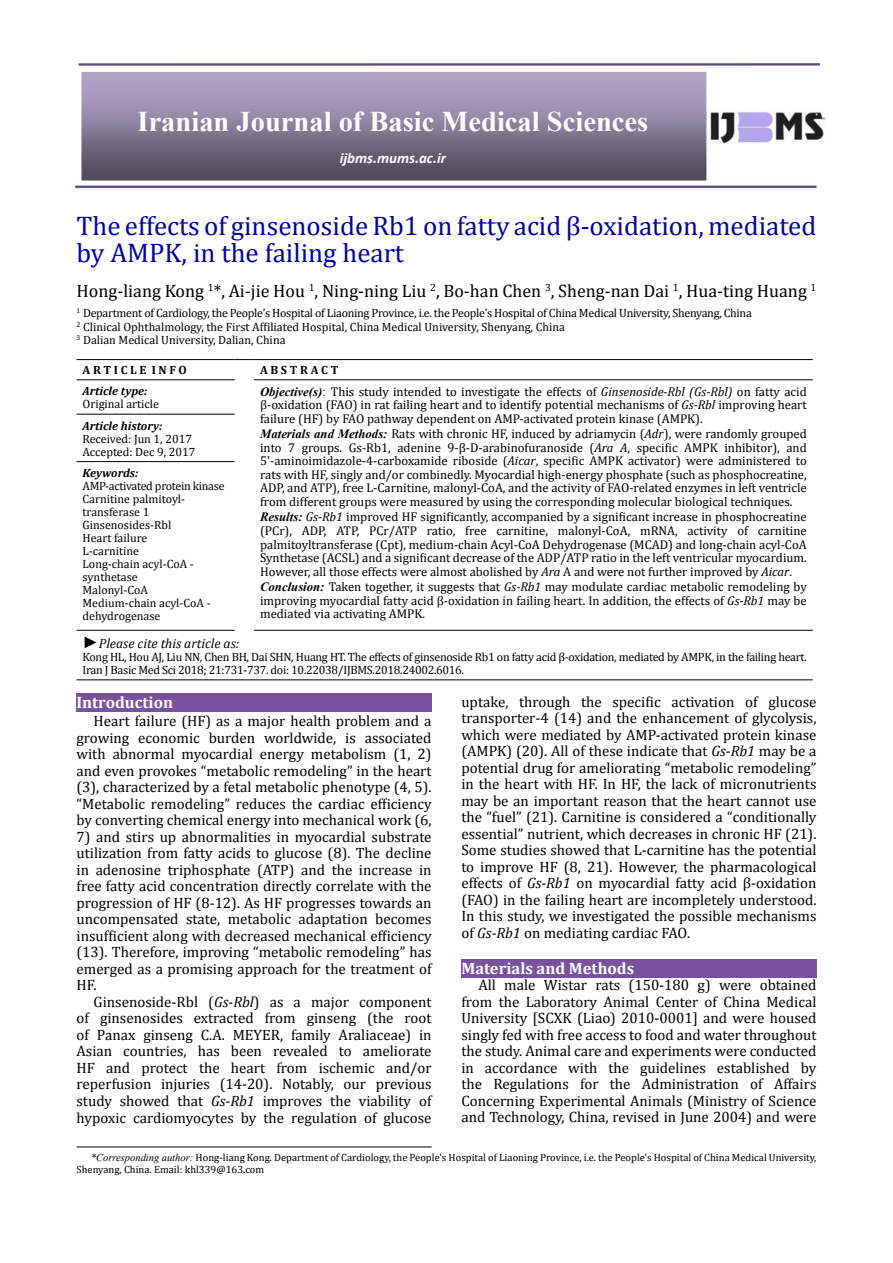
<style>
.page{position:relative;width:893px;height:1263px;background:#fff}
.page>*{position:absolute;margin:0;border:0;box-sizing:border-box;transform-origin:0 0}
.t1{font:700 28.5px "Times New Roman";color:#fff}
.t2{font:27px/27px "Cambria";color:#0000af}
.t3{font:18px "Cambria";color:#000}
.t4{font:700 16.5px "Cambria";color:#fff}
.t5{font:15px/16.5px "Cambria";color:#000;text-align:justify}
.t6{font:italic 700 15px "Calibri";color:#fff}
.t7{font:italic 13.5px "Cambria";color:#000}
.t8{font:12.75px/13.5px "Cambria";color:#000;text-align:justify}
.t9{font:12px/13.5px "Cambria";letter-spacing:-.02em;color:#000}
.t10{font:12px/13px "Cambria Math";letter-spacing:-.025em;color:#000}
.t11{font:12px/13px "Cambria";color:#000}
.t12{font:12px/13px "Cambria Math";color:#000}
.t13{font:italic 700 12px "Cambria";color:#000}
.t14{font:700 12px "Cambria";color:#000}
.t15{font:10.5px/12.6px "Cambria";color:#000}
.s1{font-family:"Times New Roman";font-weight:700;font-style:italic}
.s2{font-family:"Times New Roman"}
.s3{font-style:italic}
.s4{font-family:"Times New Roman";font-size:16.5px}
.s5{font-family:"Times New Roman";font-style:italic}
</style>
<div class="page">
<hr style="left:77px;top:1147px;width:355px;height:1px;background:#000">
<img style="left:75px;top:64px;width:750px;height:125px">
<hr style="left:77px;top:359px;width:158px;height:1px;background:#000">
<svg style="left:235px;top:359px;width:19px;height:1px"></svg>
<hr style="left:254px;top:359px;width:559px;height:1px;background:#000">
<hr style="left:77px;top:379px;width:158px;height:1px;background:#000">
<hr style="left:77px;top:414px;width:158px;height:1px;background:#000">
<hr style="left:254px;top:379px;width:559px;height:1px;background:#000">
<hr style="left:77px;top:461px;width:158px;height:1px;background:#000">
<hr style="left:77px;top:679px;width:158px;height:1px;background:#000">
<svg style="left:235px;top:679px;width:19px;height:1px"></svg>
<hr style="left:254px;top:679px;width:559px;height:1px;background:#000">
<hr style="left:77px;top:630px;width:158px;height:1px;background:#000">
<hr style="left:254px;top:630px;width:559px;height:1px;background:#000">
<div style="left:77px;top:693px;width:355px;height:19px;background:#7a519e"></div>
<div style="left:461px;top:959px;width:355px;height:19px;background:#7a519e"></div>
<h1 class="t1" style="left:138px;top:102px;width:512px">Iranian Journal of Basic Medical Sciences</h1>
<p class="t6" style="left:340px;top:149px;width:108px">ijbms.mums.ac.ir</p>
<h2 class="t2" style="left:77px;top:212px;width:741px">The effects of ginsenoside Rb1 on fatty acid β-oxidation, mediated by AMPK, in the failing heart</h2>
<p class="t3" style="left:77px;top:280px;width:741px">Hong-liang Kong <sup>1</sup>*, Ai-jie Hou <sup>1</sup>, Ning-ning Liu <sup>2</sup>, Bo-han Chen <sup>3</sup>, Sheng-nan Dai <sup>1</sup>, Hua-ting Huang <sup>1</sup></p>
<p class="t9" style="left:77px;top:306px;width:677px"><sup>1</sup> Department of Cardiology, the People’s Hospital of Liaoning Province, i.e. the People’s Hospital of China Medical University, Shenyang, China<br><sup>2</sup> Clinical Ophthalmology, the First Affiliated Hospital, China Medical University, Shenyang, China<br><sup>3</sup> Dalian Medical University, Dalian, China</p>
<p class="t14" style="left:83px;top:361px;width:106px">A R T I C L E I N F O</p>
<p class="t14" style="left:260px;top:361px;width:80px">A B S T R A C T</p>
<p class="t13" style="left:83px;top:383px;width:66px">Article type:</p>
<p class="t12" style="left:83px;top:397px;width:78px">Original article</p>
<p class="t8" style="left:260px;top:384px;width:548px"><span class="s1">Objective(s)</span><span class="s2">:</span> This study intended to investigate the effects of <span class="s3">Ginsenoside-Rbl (Gs-Rbl)</span> on fatty acid β-oxidation (FAO) in rat failing heart and to identify potential mechanisms of <span class="s3">Gs-Rbl</span> improving heart failure (HF) by FAO pathway dependent on AMP-activated protein kinase (AMPK).</p>
<p class="t8" style="left:260px;top:427px;width:548px"><span class="s1">Materials and Methods:</span> Rats with chronic HF, induced by adriamycin (<span class="s3">Adr</span>), were randomly grouped into 7 groups. Gs-Rb1, adenine 9-β-D-arabinofuranoside (<span class="s3">Ara A</span>, specific AMPK inhibitor), and 5'-aminoimidazole-4-carboxamide riboside (<span class="s3">Aicar</span>, specific AMPK activator) were administered to rats with HF, singly and/or combinedly. Myocardial high-energy phosphate (such as phosphocreatine, ADP, and ATP), free L-Carnitine, malonyl-CoA, and the activity of FAO-related enzymes in left ventricle from different groups were measured by using the corresponding molecular biological techniques.</p>
<p class="t8" style="left:260px;top:510px;width:548px"><span class="s1">Results:</span> <span class="s3">Gs-Rb1</span> improved HF significantly, accompanied by a significant increase in phosphocreatine (PCr), ADP, ATP, PCr/ATP ratio, free carnitine, malonyl-CoA, mRNA, activity of carnitine palmitoyltransferase (Cpt), medium-chain Acyl-CoA Dehydrogenase (MCAD) and long-chain acyl-CoA Synthetase (ACSL) and a significant decrease of the ADP/ATP ratio in the left ventricular myocardium.<br>However, all those effects were almost abolished by <span class="s3">Ara</span> A and were not further improved by <span class="s3">Aicar</span>.</p>
<p class="t8" style="left:260px;top:580px;width:548px"><span class="s1">Conclusion:</span> Taken together, it suggests that <span class="s3">Gs-Rb1</span> may modulate cardiac metabolic remodeling by improving myocardial fatty acid β-oxidation in failing heart. In addition, the effects of <span class="s3">Gs-Rb1</span> may be mediated via activating AMPK.</p>
<p class="t13" style="left:83px;top:417px;width:81px">Article history:</p>
<p class="t12" style="left:83px;top:432px;width:114px">Received: Jun 1, 2017<br>Accepted: Dec 9, 2017</p>
<p class="t13" style="left:83px;top:464px;width:57px">Keywords:</p>
<p class="t11" style="left:83px;top:479px;width:144px">AMP-activated protein kinase<br>Carnitine palmitoyl&shy;transferase 1<br>Ginsenosides-Rbl<br>Heart failure<br>L-carnitine<br>Long-chain acyl-CoA - synthetase<br>Malonyl-CoA<br>Medium-chain acyl-CoA - dehydrogenase</p>
<p class="t7" style="left:83px;top:634px;width:158px"><span class="s4">►</span>Please cite this article as:</p>
<p class="t10" style="left:83px;top:650px;width:726px">Kong HL, Hou AJ, Liu NN, Chen BH, Dai SHN, Huang HT. The effects of ginsenoside Rb1 on fatty acid β-oxidation, mediated by AMPK, in the failing heart.<br>Iran J Basic Med Sci 2018; 21:731-737. doi: 10.22038/IJBMS.2018.24002.6016.</p>
<p class="t4" style="left:77px;top:691px;width:98px">Introduction</p>
<p class="t5" style="left:77px;top:713px;width:357px;text-indent:17px">Heart failure (HF) as a major health problem and a growing economic burden worldwide, is associated with abnormal myocardial energy metabolism (1, 2) and even provokes “metabolic remodeling” in the heart (3), characterized by a fetal metabolic phenotype (4, 5). “Metabolic remodeling” reduces the cardiac efficiency by converting chemical energy into mechanical work (6,</p>
<p class="t5" style="left:77px;top:828px;width:357px">7) and stirs up abnormalities in myocardial substrate utilization from fatty acids to glucose (8). The decline in adenosine triphosphate (ATP) and the increase in free fatty acid concentration directly correlate with the progression of HF (8-12). As HF progresses towards an uncompensated state, metabolic adaptation becomes insufficient along with decreased mechanical efficiency (13). Therefore, improving “metabolic remodeling” has emerged as a promising approach for the treatment of HF.</p>
<p class="t5" style="left:77px;top:993px;width:357px;text-indent:17px">Ginsenoside-Rbl (<span class="s3">Gs-Rbl</span>) as a major component of ginsenosides extracted from ginseng (the root of Panax ginseng C.A. MEYER, family Araliaceae) in Asian countries, has been revealed to ameliorate HF and protect the heart from ischemic and/or reperfusion injuries (14-20). Notably, our previous study showed that <span class="s3">Gs-Rb1</span> improves the viability of hypoxic cardiomyocytes by the regulation of glucose</p>
<p class="t5" style="left:461px;top:693px;width:357px">uptake, through the specific activation of glucose transporter-4 (14) and the enhancement of glycolysis, which were mediated by AMP-activated protein kinase (AMPK) (20). All of these indicate that <span class="s3">Gs-Rb1</span> may be a potential drug for ameliorating “metabolic remodeling” in the heart with HF. In HF, the lack of micronutrients may be an important reason that the heart cannot use the “fuel” (21). Carnitine is considered a “conditionally essential” nutrient, which decreases in chronic HF (21).<br>Some studies showed that L-carnitine has the potential to improve HF (8, 21). However, the pharmacological effects of <span class="s3">Gs-Rb1</span> on myocardial fatty acid β-oxidation (FAO) in the failing heart are incompletely understood.<br>In this study, we investigated the possible mechanisms of <span class="s3">Gs-Rb1</span> on mediating cardiac FAO.</p>
<p class="t4" style="left:461px;top:957px;width:174px">Materials and Methods</p>
<p class="t5" style="left:461px;top:977px;width:357px;text-indent:17px">All male Wistar rats (150-180 g) were obtained from the Laboratory Animal Center of China Medical University [SCXK (Liao) 2010-0001] and were housed singly fed with free access to food and water throughout the study. Animal care and experiments were conducted in accordance with the guidelines established by the Regulations for the Administration of Affairs Concerning Experimental Animals (Ministry of Science and Technology, China, revised in June 2004) and were</p>
<p class="t15" style="left:77px;top:1151px;width:741px;text-indent:14px"><span class="s5">*Corresponding author:</span> Hong-liang Kong. Department of Cardiology, the People's Hospital of Liaoning Province, i.e. the People's Hospital of China Medical University,<br>Shenyang, China. Email: khl339@163.com</p>
</div>
